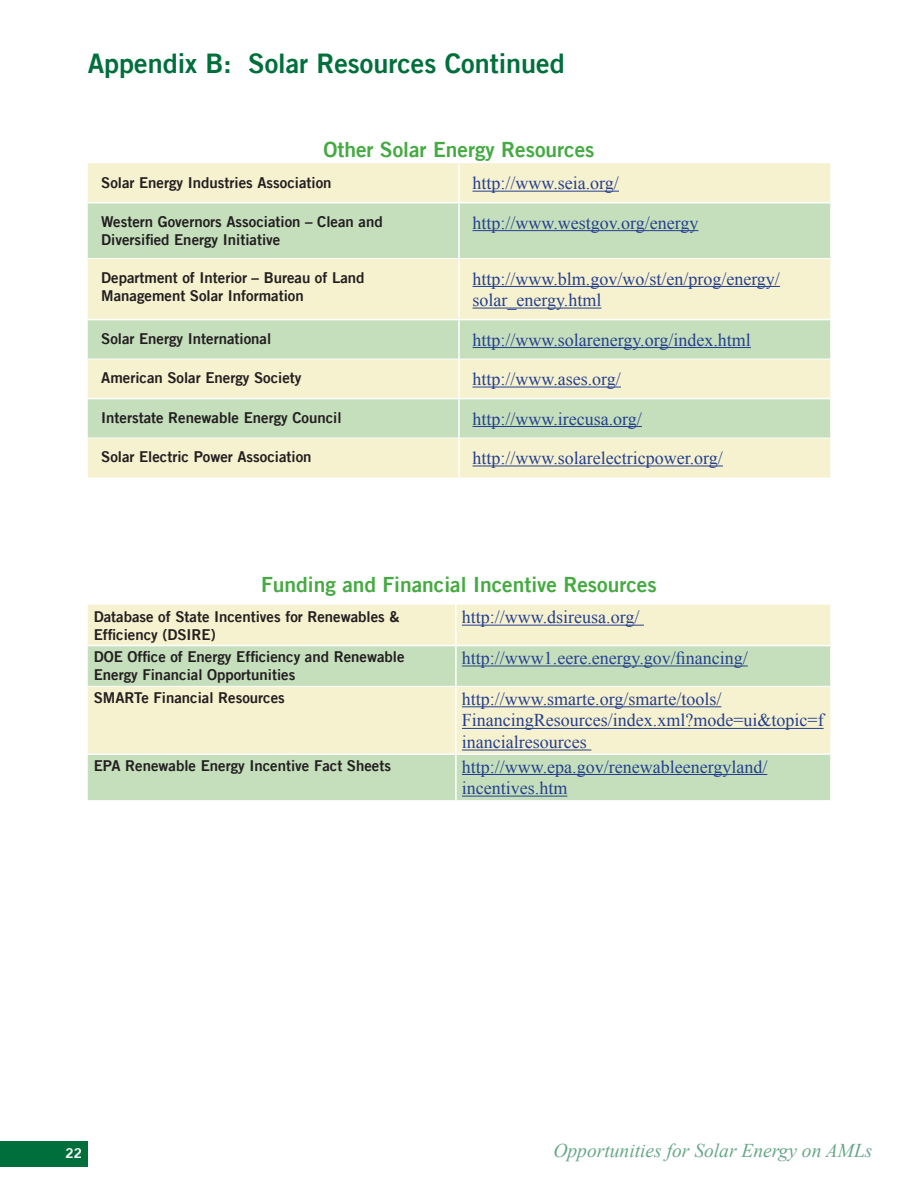
<style>
.page{position:relative;width:918px;height:1188px;background:#fff}
.page>*{position:absolute;margin:0;border:0;box-sizing:border-box;transform-origin:0 0}
.t1{font:27px "Trade Gothic LT Bold Two";color:#006f3c}
.t2{font:21px "Trade Gothic LT Bold Two";color:#46aa42}
.t3{font:italic 19.5px "Times New Roman";color:#67a788}
.t4{font:18px/21.6px "Times New Roman";color:#253f8e}
.t5{font:15px/18px "Trade Gothic LT Bold Two";color:#231f20}
.t6{font:13.5px "Trade Gothic LT Bold Two";color:#fff}
</style>
<div class="page">
<div style="left:0;top:1142px;width:88px;height:25px;background:#006f3c"></div>
<div style="left:88px;top:163px;width:742px;height:315px;background:#f6f1ce"></div>
<svg style="left:88px;top:203px;width:742px;height:235px;background:#dae6c4"></svg>
<hr style="left:458px;top:163px;width:2px;height:39px;background:#fff">
<hr style="left:88px;top:202px;width:371px;height:1px;background:#fff">
<hr style="left:459px;top:202px;width:371px;height:1px;background:#fff">
<hr style="left:458px;top:203px;width:2px;height:55px;background:#fff">
<hr style="left:458px;top:259px;width:2px;height:60px;background:#fff">
<hr style="left:88px;top:319px;width:371px;height:1px;background:#fff">
<hr style="left:459px;top:319px;width:371px;height:1px;background:#fff">
<hr style="left:458px;top:320px;width:2px;height:39px;background:#fff">
<hr style="left:458px;top:359px;width:2px;height:39px;background:#fff">
<hr style="left:88px;top:398px;width:371px;height:1px;background:#fff">
<hr style="left:459px;top:398px;width:371px;height:1px;background:#fff">
<hr style="left:458px;top:399px;width:2px;height:39px;background:#fff">
<hr style="left:458px;top:438px;width:2px;height:40px;background:#fff">
<hr style="left:88px;top:258px;width:371px;height:1px;background:#fff">
<hr style="left:459px;top:258px;width:371px;height:1px;background:#fff">
<hr style="left:88px;top:359px;width:371px;height:1px;background:#fff">
<hr style="left:459px;top:359px;width:371px;height:1px;background:#fff">
<hr style="left:88px;top:438px;width:371px;height:1px;background:#fff">
<hr style="left:459px;top:438px;width:371px;height:1px;background:#fff">
<hr style="left:472px;top:191px;width:147px;height:1px;background:#253f8e">
<hr style="left:472px;top:230px;width:226px;height:1px;background:#253f8e">
<hr style="left:472px;top:286px;width:308px;height:1px;background:#253f8e">
<hr style="left:472px;top:308px;width:129px;height:1px;background:#253f8e">
<hr style="left:472px;top:347px;width:279px;height:1px;background:#253f8e">
<hr style="left:472px;top:387px;width:149px;height:1px;background:#253f8e">
<hr style="left:472px;top:426px;width:170px;height:1px;background:#253f8e">
<hr style="left:472px;top:466px;width:251px;height:1px;background:#253f8e">
<div style="left:88px;top:605px;width:742px;height:40px;background:#f6f1ce"></div>
<svg style="left:88px;top:646px;width:742px;height:154px;background:#d9e6c3"></svg>
<hr style="left:455px;top:605px;width:2px;height:40px;background:#fff">
<hr style="left:455px;top:646px;width:2px;height:40px;background:#fff">
<hr style="left:455px;top:687px;width:2px;height:66px;background:#fff">
<hr style="left:88px;top:753px;width:368px;height:2px;background:#fff">
<hr style="left:456px;top:753px;width:374px;height:2px;background:#fff">
<hr style="left:455px;top:755px;width:2px;height:45px;background:#fff">
<hr style="left:88px;top:686px;width:368px;height:1px;background:#fff">
<hr style="left:456px;top:686px;width:374px;height:1px;background:#fff">
<hr style="left:462px;top:625px;width:182px;height:1px;background:#253f8e">
<hr style="left:462px;top:666px;width:286px;height:1px;background:#253f8e">
<hr style="left:462px;top:706px;width:259px;height:1px;background:#253f8e">
<hr style="left:462px;top:728px;width:362px;height:1px;background:#253f8e">
<hr style="left:462px;top:750px;width:129px;height:1px;background:#253f8e">
<hr style="left:462px;top:774px;width:305px;height:1px;background:#253f8e">
<hr style="left:462px;top:796px;width:105px;height:1px;background:#253f8e">
<p class="t1" style="left:88px;top:47px;width:478px">Appendix B: Solar Resources Continued</p>
<h2 class="t2" style="left:323px;top:137px;width:273px">Other Solar Energy Resources</h2>
<p class="t5" style="left:101px;top:173px;width:232px">Solar Energy Industries Association</p>
<p class="t4" style="left:472px;top:172px;width:148px">http://www.seia.org/</p>
<p class="t5" style="left:101px;top:212px;width:283px">Western Governors Association – Clean and<br>Diversified Energy Initiative</p>
<p class="t4" style="left:472px;top:212px;width:227px">http://www.westgov.org/energy</p>
<p class="t5" style="left:101px;top:268px;width:265px">Department of Interior – Bureau of Land<br>Management Solar Information</p>
<p class="t4" style="left:472px;top:267px;width:309px">http://www.blm.gov/wo/st/en/prog/energy/ solar_energy.html</p>
<p class="t5" style="left:101px;top:329px;width:171px">Solar Energy International</p>
<p class="t4" style="left:472px;top:328px;width:280px">http://www.solarenergy.org/index.html</p>
<p class="t5" style="left:101px;top:369px;width:202px">American Solar Energy Society</p>
<p class="t4" style="left:472px;top:368px;width:150px">http://www.ases.org/</p>
<p class="t5" style="left:101px;top:408px;width:242px">Interstate Renewable Energy Council</p>
<p class="t4" style="left:472px;top:407px;width:171px">http://www.irecusa.org/</p>
<p class="t5" style="left:101px;top:448px;width:212px">Solar Electric Power Association</p>
<p class="t4" style="left:472px;top:447px;width:252px">http://www.solarelectricpower.org/</p>
<h2 class="t2" style="left:261px;top:571px;width:397px">Funding and Financial Incentive Resources</h2>
<p class="t5" style="left:94px;top:607px;width:307px">Database of State Incentives for Renewables &amp;<br>Efficiency (DSIRE)</p>
<p class="t4" style="left:462px;top:606px;width:179px">http://www.dsireusa.org/</p>
<p class="t5" style="left:94px;top:648px;width:312px">DOE Office of Energy Efficiency and Renewable<br>Energy Financial Opportunities</p>
<p class="t4" style="left:462px;top:647px;width:287px">http://www1.eere.energy.gov/financing/</p>
<p class="t5" style="left:94px;top:689px;width:193px">SMARTe Financial Resources</p>
<p class="t4" style="left:462px;top:688px;width:363px">http://www.smarte.org/smarte/tools/<br>FinancingResources/index.xml?mode=ui&amp;topic=f inancialresources</p>
<p class="t5" style="left:94px;top:756px;width:299px">EPA Renewable Energy Incentive Fact Sheets</p>
<p class="t4" style="left:462px;top:755px;width:307px">http://www.epa.gov/renewableenergyland/ incentives.htm</p>
<p class="t6" style="left:66px;top:1145px;width:18px">22</p>
<h3 class="t3" style="left:554px;top:1137px;width:321px">Opportunities for Solar Energy on AMLs</h3>
</div>
